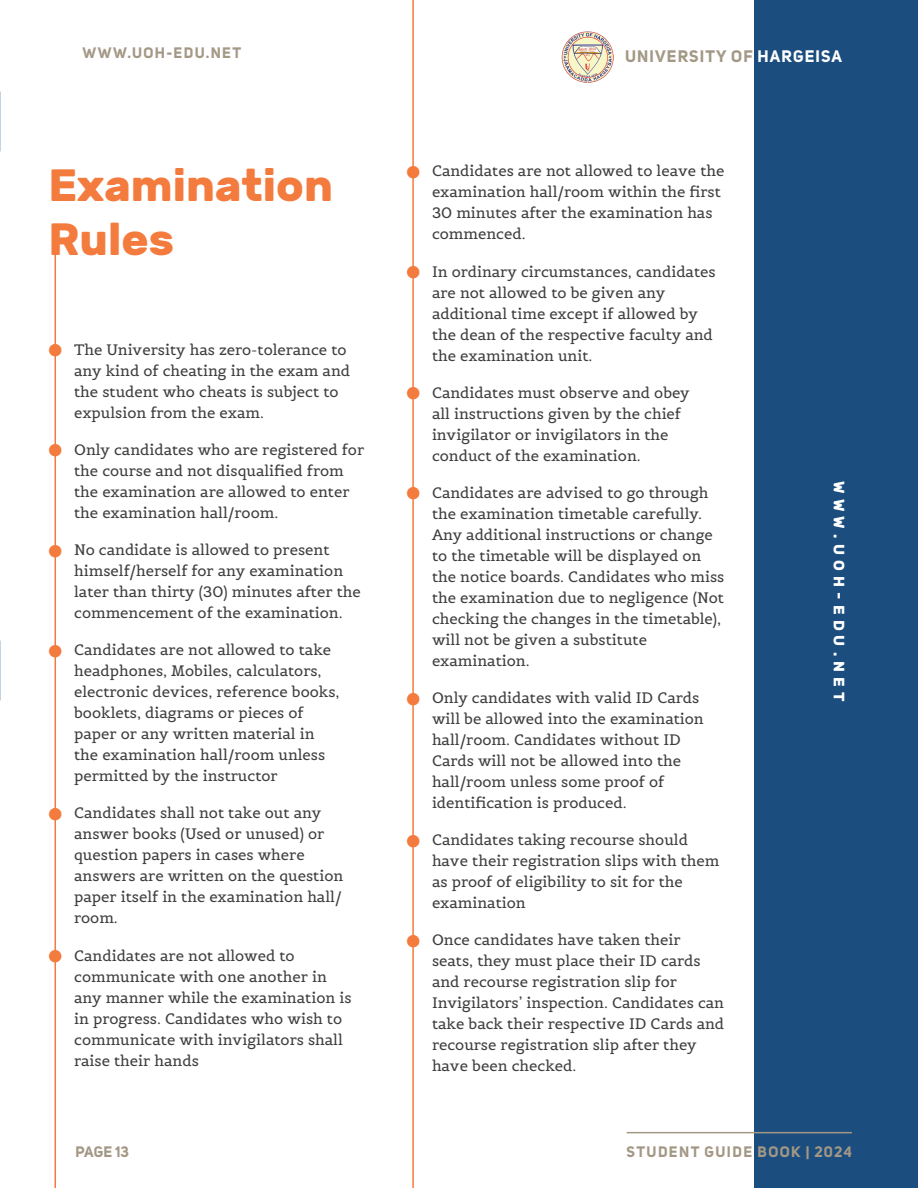
<style>
.page{position:relative;width:918px;height:1188px;background:#fff}
.page>*{position:absolute;margin:0;border:0;box-sizing:border-box;transform-origin:0 0}
.Cover_2{font:700 45px/54px "Rubik";color:#f47b3e}
.Body_Bold{font:700 16.5px "Uni Sans";letter-spacing:.07em;color:#a39885}
.t1{font:15px/21px "Belgrano";color:#3e3e3f}
.Body{font:700 15px "Uni Sans";letter-spacing:.095em;color:#a39885}
.Body_Right{font:700 15px "Uni Sans";letter-spacing:.095em;color:#a39885}
.Body_Small{font:700 15px "Rubik";letter-spacing:.35em;color:#fff}
.s1{color:#fff}
.s2{font-family:"Tahoma";font-size:36px;color:#f47b3e}
</style>
<div class="page">
<div style="left:755px;top:0;width:163px;height:1188px;background:#1b4e7f"></div>
<img style="left:562px;top:31px;width:51px;height:51px">
<hr style="left:627px;top:1132px;width:225px;height:1px;background:#a39885">
<hr style="left:55px;top:247px;width:1px;height:941px;background:#f47b3e">
<hr style="left:412px;top:0;width:2px;height:1188px;background:#f47b3e">
<p class="Body" style="left:83px;top:43px;width:160px">WWW.UOH-EDU.NET</p>
<p class="Body_Bold" style="left:625px;top:46px;width:218px">UNIVERSITY OF <span class="s1">HARGEISA</span></p>
<p class="Cover_2" style="left:48px;top:159px;width:286px">Examination<br>Rules</p>
<p class="t1" style="left:74px;top:339px;width:277px;text-indent:-27px"><span class="s2">•</span> The University has zero-tolerance to any kind of cheating in the exam and the student who cheats is subject to expulsion from the exam.</p>
<p class="t1" style="left:74px;top:439px;width:292px;text-indent:-27px"><span class="s2">•</span> Only candidates who are registered for the course and not disqualified from the examination are allowed to enter the examination hall/room.</p>
<p class="t1" style="left:74px;top:539px;width:288px;text-indent:-27px"><span class="s2">•</span> No candidate is allowed to present himself/herself for any examination later than thirty (30) minutes after the commencement of the examination.</p>
<p class="t1" style="left:74px;top:639px;width:267px;text-indent:-27px"><span class="s2">•</span> Candidates are not allowed to take headphones, Mobiles, calculators, electronic devices, reference books, booklets, diagrams or pieces of paper or any written material in the examination hall/room unless permitted by the instructor</p>
<p class="t1" style="left:74px;top:803px;width:271px;text-indent:-27px"><span class="s2">•</span> Candidates shall not take out any answer books (Used or unused) or question papers in cases where answers are written on the question paper itself in the examination hall/ room.</p>
<p class="t1" style="left:74px;top:945px;width:279px;text-indent:-27px"><span class="s2">•</span> Candidates are not allowed to communicate with one another in any manner while the examination is in progress. Candidates who wish to communicate with invigilators shall raise their hands</p>
<p class="t1" style="left:432px;top:161px;width:294px;text-indent:-27px"><span class="s2">•</span> Candidates are not allowed to leave the examination hall/room within the first<br>30 minutes after the examination has commenced.</p>
<p class="t1" style="left:432px;top:261px;width:285px;text-indent:-27px"><span class="s2">•</span> In ordinary circumstances, candidates are not allowed to be given any additional time except if allowed by the dean of the respective faculty and the examination unit.</p>
<p class="t1" style="left:432px;top:382px;width:259px;text-indent:-27px"><span class="s2">•</span> Candidates must observe and obey all instructions given by the chief invigilator or invigilators in the conduct of the examination.</p>
<p class="t1" style="left:432px;top:482px;width:294px;text-indent:-27px"><span class="s2">•</span> Candidates are advised to go through the examination timetable carefully.<br>Any additional instructions or change to the timetable will be displayed on the notice boards. Candidates who miss the examination due to negligence (Not checking the changes in the timetable), will not be given a substitute examination.</p>
<p class="t1" style="left:432px;top:687px;width:273px;text-indent:-27px"><span class="s2">•</span> Only candidates with valid ID Cards will be allowed into the examination hall/room. Candidates without ID Cards will not be allowed into the hall/room unless some proof of identification is produced.</p>
<p class="t1" style="left:432px;top:829px;width:289px;text-indent:-27px"><span class="s2">•</span> Candidates taking recourse should have their registration slips with them as proof of eligibility to sit for the examination</p>
<p class="t1" style="left:432px;top:930px;width:294px;text-indent:-27px"><span class="s2">•</span> Once candidates have taken their seats, they must place their ID cards and recourse registration slip for Invigilators’ inspection. Candidates can take back their respective ID Cards and recourse registration slip after they have been checked.</p>
<p class="Body_Small" style="left:848px;top:481px;width:221px;rotate:90deg">WWW.UOH-EDU.NET</p>
<p class="Body" style="left:76px;top:1143px;width:55px">PAGE 13</p>
<p class="Body_Right" style="left:626px;top:1143px;width:227px">STUDENT GUIDE BOOK | 2024</p>
</div>
